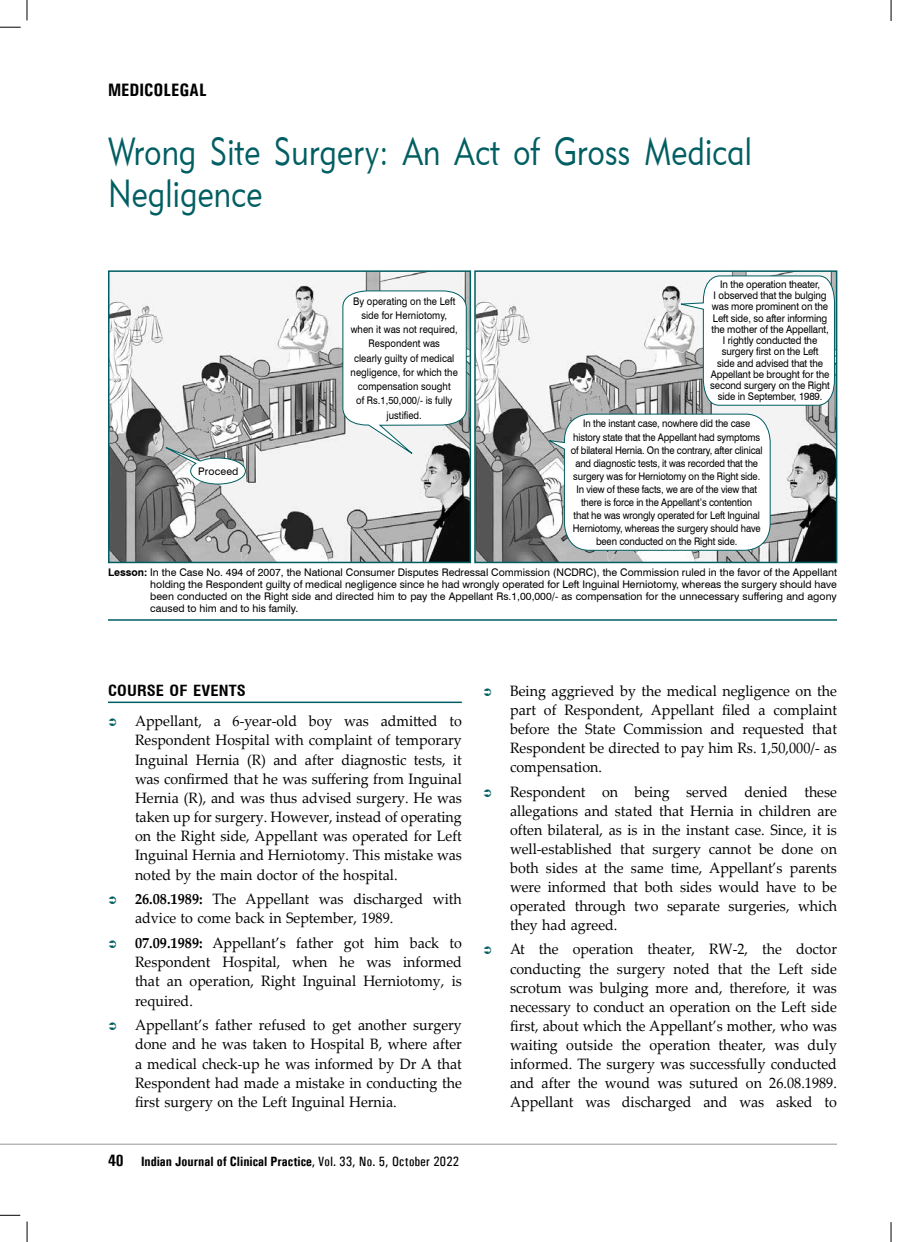
<style>
.page{position:relative;width:918px;height:1242px;background:#fff}
.page>*{position:absolute;margin:0;border:0;box-sizing:border-box;transform-origin:0 0}
.t1{font:39px/42px "Geometric 415 BT Lite A";letter-spacing:.01em;color:#005e62;scale:.8 1}
.t2{font:700 18px "Univers Condensed";color:#000}
.t3{font:15px/19px "Palatino Linotype";color:#000;text-align:justify;scale:.95 1}
.t4{font:700 condensed 15px "Swiss 721 BT";letter-spacing:.01em;color:#000;scale:1.1 1}
.t5{font:700 13.5px "Univers Condensed";color:#000}
.t6{font:10.5px/13px "Swiss 721 BT";letter-spacing:-.01em;color:#000;text-align:center;scale:.9 1}
.t7{font:10.5px/12px "Swiss 721 BT";letter-spacing:-.01em;color:#000;text-align:justify}
.t8{font:10.5px/11.2px "Swiss 721 BT";letter-spacing:-.01em;color:#000;text-align:center;scale:.92 1}
.t9{font:10.5px "Swiss 721 BT";letter-spacing:.015em;color:#000}
.s1{font-weight:700}
.s2{font-size:16.5px}
.s3{font-weight:400}
</style>
<div class="page">
<svg style="left:0;top:27px;width:21px;height:1px"></svg>
<svg style="left:27px;top:0;width:1px;height:20px"></svg>
<svg style="left:27px;top:1222px;width:1px;height:20px"></svg>
<svg style="left:0;top:1215px;width:20px;height:1px"></svg>
<svg style="left:891px;top:0;width:1px;height:21px"></svg>
<svg style="left:891px;top:1222px;width:1px;height:20px"></svg>
<hr style="left:0;top:1144px;width:837px;height:1px;background:#939598">
<hr style="left:108px;top:702px;width:354px;height:1px;background:#005e62">
<img style="left:477px;top:273px;width:357px;height:287px">
<div style="left:474px;top:270px;width:363px;height:293px;border:2px solid #005e62"></div>
<img style="left:111px;top:273px;width:357px;height:287px">
<div style="left:108px;top:270px;width:363px;height:293px;border:2px solid #005e62"></div>
<svg style="left:154px;top:442px;width:92px;height:43px"></svg>
<svg style="left:546px;top:413px;width:225px;height:138px"></svg>
<svg style="left:676px;top:275px;width:159px;height:131px"></svg>
<hr style="left:108px;top:619px;width:729px;height:2px;background:#005e62">
<svg style="left:342px;top:290px;width:125px;height:169px"></svg>
<p class="t2" style="left:108px;top:79px;width:100px">Medicolegal</p>
<h1 class="t1" style="left:108px;top:129px;width:807px">Wrong Site Surgery: An Act of Gross Medical<br>Negligence</h1>
<p class="t9" style="left:198px;top:464px;width:42px">Proceed</p>
<p class="t6" style="left:351px;top:293px;width:121px;line-height:14.2px">By operating on the Left side for Herniotomy, when it was not required,<br>Respondent was<br>clearly guilty of medical negligence, for which the compensation sought<br>of Rs.1,50,000/- is fully justified.</p>
<p class="t8" style="left:710px;top:278px;width:132px">In the operation theater,<br>I observed that the bulging was more prominent on the<br>Left side, so after informing the mother of the Appellant,<br>I rightly conducted the surgery first on the Left<br>side and advised that the<br>Appellant be brought for the second surgery on the Right side in September, 1989.</p>
<p class="t6" style="left:571px;top:417px;width:215px">In the instant case, nowhere did the case history state that the Appellant had symptoms of bilateral Hernia. On the contrary, after clinical and diagnostic tests, it was recorded that the surgery was for Herniotomy on the Right side.<br>In view of these facts, we are of the view that there is force in the Appellant’s contention<br>that he was wrongly operated for Left Inguinal Herniotomy, whereas the surgery should have been conducted on the Right side.</p>
<p class="t7" style="left:150px;top:566px;width:688px;text-indent:-42px"><span class="s1">Lesson:</span> In the Case No. 494 of 2007, the National Consumer Disputes Redressal Commission (NCDRC), the Commission ruled in the favor of the Appellant holding the Respondent guilty of medical negligence since he had wrongly operated for Left Inguinal Herniotomy, whereas the surgery should have been conducted on the Right side and directed him to pay the Appellant Rs.1,00,000/- as compensation for the unnecessary suffering and agony caused to him and to his family.</p>
<p class="t4" style="left:108px;top:682px;width:127px">COURSE OF EVENTS</p>
<p class="t3" style="left:135px;top:711px;width:346px">Appellant, a 6-year-old boy was admitted to Respondent Hospital with complaint of temporary Inguinal Hernia (R) and after diagnostic tests, it was confirmed that he was suffering from Inguinal Hernia (R), and was thus advised surgery. He was taken up for surgery. However, instead of operating on the Right side, Appellant was operated for Left Inguinal Hernia and Herniotomy. This mistake was noted by the main doctor of the hospital.</p>
<p class="t3" style="left:135px;top:889px;width:346px"><span class="s1">26.08.1989:</span> The Appellant was discharged with advice to come back in September, 1989.</p>
<p class="t3" style="left:135px;top:933px;width:346px"><span class="s1">07.09.1989:</span> Appellant’s father got him back to Respondent Hospital, when he was informed that an operation, Right Inguinal Herniotomy, is required.</p>
<p class="t3" style="left:135px;top:1015px;width:346px">Appellant’s father refused to get another surgery done and he was taken to Hospital B, where after a medical check-up he was informed by Dr A that Respondent had made a mistake in conducting the first surgery on the Left Inguinal Hernia.</p>
<p class="t5" style="left:108px;top:1153px;width:353px"><span class="s2">40</span> Indian Journal of Clinical Practice<span class="s3">, Vol. 33, No. 5, October 2022</span></p>
<p class="t3" style="left:510px;top:681px;width:346px">Being aggrieved by the medical negligence on the part of Respondent, Appellant filed a complaint before the State Commission and requested that Respondent be directed to pay him Rs. 1,50,000/- as compensation.</p>
<p class="t3" style="left:510px;top:781px;width:346px">Respondent on being served denied these allegations and stated that Hernia in children are often bilateral, as is in the instant case. Since, it is well-established that surgery cannot be done on both sides at the same time, Appellant’s parents were informed that both sides would have to be operated through two separate surgeries, which they had agreed.</p>
<p class="t3" style="left:510px;top:939px;width:346px">At the operation theater, RW-2, the doctor conducting the surgery noted that the Left side scrotum was bulging more and, therefore, it was necessary to conduct an operation on the Left side first, about which the Appellant’s mother, who was waiting outside the operation theater, was duly informed. The surgery was successfully conducted and after the wound was sutured on 26.08.1989.<br>Appellant was discharged and was asked to</p>
</div>
